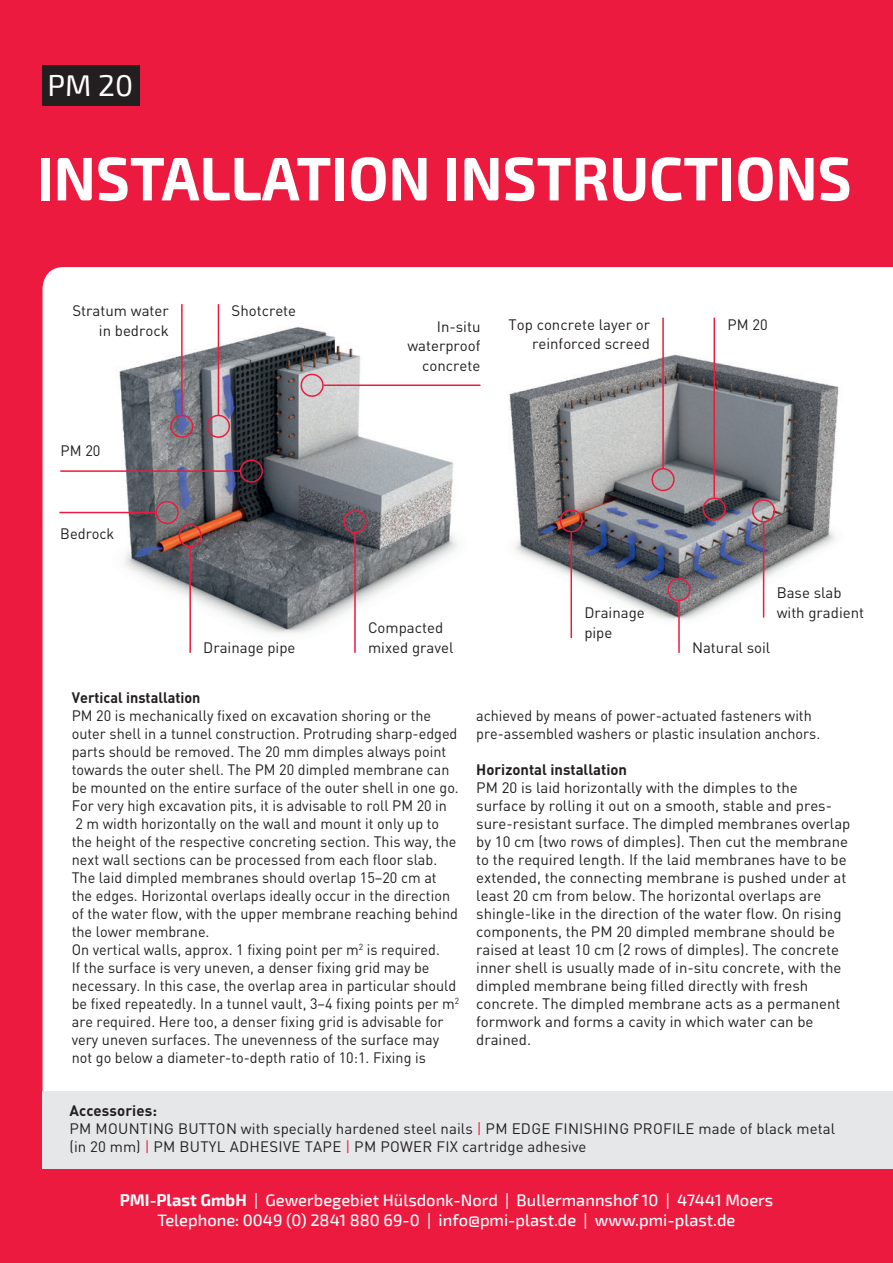
<style>
.page{position:relative;width:893px;height:1263px;background:#ed1a40}
.page>*{position:absolute;margin:0;border:0;box-sizing:border-box;transform-origin:0 0}
.t1{font:700 61.5px "Exo 2";color:#fff;scale:.95 1}
.t2{font:30px "Exo 2";color:#fff}
.t3{font:500 16.5px "Exo 2";color:#fff}
.UDB-A_Text{font:15px/18px "DIN";color:#231f20;scale:.96 1}
.UDB-A_Text-2{font:15px/18px "DIN";color:#231f20}
.UDB-A_Text-3{font:700 15px "DIN";color:#231f20}
.UDB-A_Text-4{font:700 15px "DIN";color:#231f20;scale:.96 1}
.s1{color:#ed1a40}
.s2{font-weight:700}
</style>
<div class="page">
<div style="left:43px;top:267px;width:850px;height:824px;background:#fff"></div>
<div style="left:43px;top:1091px;width:850px;height:77px;background:#e6e7e9"></div>
<img style="left:493px;top:340px;width:379px;height:290px">
<div style="left:703px;top:497px;width:23px;height:24px;border:2px solid #ed1a40;border-radius:50%"></div>
<hr style="left:713px;top:318px;width:2px;height:180px;background:#ed1a40">
<div style="left:651px;top:468px;width:24px;height:23px;border:2px solid #ed1a40;border-radius:50%"></div>
<hr style="left:662px;top:318px;width:2px;height:150px;background:#ed1a40">
<div style="left:667px;top:578px;width:24px;height:23px;border:2px solid #ed1a40;border-radius:50%"></div>
<hr style="left:678px;top:601px;width:2px;height:52px;background:#ed1a40">
<div style="left:752px;top:499px;width:23px;height:23px;border:2px solid #ed1a40;border-radius:50%"></div>
<hr style="left:763px;top:522px;width:1px;height:95px;background:#ed1a40">
<div style="left:560px;top:509px;width:23px;height:23px;border:2px solid #ed1a40;border-radius:50%"></div>
<hr style="left:570px;top:532px;width:2px;height:106px;background:#ed1a40">
<img style="left:101px;top:297px;width:378px;height:349px">
<div style="left:240px;top:459px;width:23px;height:24px;border:2px solid #ed1a40;border-radius:50%"></div>
<hr style="left:60px;top:470px;width:180px;height:2px;background:#ed1a40">
<div style="left:156px;top:501px;width:23px;height:23px;border:2px solid #ed1a40;border-radius:50%"></div>
<hr style="left:59px;top:512px;width:97px;height:1px;background:#ed1a40">
<div style="left:300px;top:374px;width:24px;height:23px;border:2px solid #ed1a40;border-radius:50%"></div>
<hr style="left:323px;top:384px;width:157px;height:2px;background:#ed1a40">
<div style="left:207px;top:415px;width:23px;height:23px;border:2px solid #ed1a40;border-radius:50%"></div>
<hr style="left:218px;top:304px;width:1px;height:111px;background:#ed1a40">
<div style="left:170px;top:415px;width:23px;height:23px;border:2px solid #ed1a40;border-radius:50%"></div>
<hr style="left:181px;top:304px;width:2px;height:111px;background:#ed1a40">
<div style="left:179px;top:524px;width:23px;height:23px;border:2px solid #ed1a40;border-radius:50%"></div>
<hr style="left:189px;top:547px;width:2px;height:106px;background:#ed1a40">
<div style="left:343px;top:510px;width:24px;height:23px;border:2px solid #ed1a40;border-radius:50%"></div>
<hr style="left:354px;top:533px;width:2px;height:120px;background:#ed1a40">
<div style="left:43px;top:65px;width:97px;height:40px;background:#231f20"></div>
<p class="t2" style="left:48px;top:68px;width:87px">PM 20</p>
<p class="t1" style="left:37px;top:142px;width:859px">INSTALLATION INSTRUCTIONS</p>
<p class="UDB-A_Text-2" style="left:72px;top:302px;width:98px">Stratum water</p>
<p class="UDB-A_Text-2" style="left:231px;top:302px;width:66px">Shotcrete</p>
<p class="UDB-A_Text-2" style="left:99px;top:321px;width:71px">in bedrock</p>
<p class="UDB-A_Text-2" style="left:60px;top:441px;width:42px">PM 20</p>
<p class="UDB-A_Text-2" style="left:60px;top:525px;width:56px">Bedrock</p>
<p class="UDB-A_Text-2" style="left:203px;top:638px;width:94px">Drainage pipe</p>
<p class="UDB-A_Text-2" style="left:407px;top:316px;width:75px;line-height:19.5px;text-align:right">In-situ waterproof concrete</p>
<p class="UDB-A_Text-2" style="left:509px;top:315px;width:143px">Top concrete layer or</p>
<p class="UDB-A_Text-2" style="left:727px;top:315px;width:42px">PM 20</p>
<p class="UDB-A_Text-2" style="left:532px;top:335px;width:119px">reinforced screed</p>
<p class="UDB-A_Text-2" style="left:368px;top:618px;width:87px;line-height:19.5px">Compacted mixed gravel</p>
<p class="UDB-A_Text-2" style="left:777px;top:583px;width:66px">Base slab</p>
<p class="UDB-A_Text-2" style="left:584px;top:604px;width:62px">Drainage</p>
<p class="UDB-A_Text-2" style="left:777px;top:603px;width:89px">with gradient</p>
<p class="UDB-A_Text-2" style="left:584px;top:623px;width:30px">pipe</p>
<p class="UDB-A_Text-2" style="left:692px;top:638px;width:80px">Natural soil</p>
<p class="UDB-A_Text-4" style="left:72px;top:687px;width:136px">Vertical installation</p>
<p class="UDB-A_Text" style="left:72px;top:706px;width:405px">PM 20 is mechanically fixed on excavation shoring or the outer shell in a tunnel construction. Protruding sharp-edged parts should be removed. The 20 mm dimples always point towards the outer shell. The PM 20 dimpled membrane can be mounted on the entire surface of the outer shell in one go.<br>For very high excavation pits, it is advisable to roll PM 20 in<br>2 m width horizontally on the wall and mount it only up to the height of the respective concreting section. This way, the next wall sections can be processed from each floor slab.<br>The laid dimpled membranes should overlap 15–20 cm at the edges. Horizontal overlaps ideally occur in the direction of the water flow, with the upper membrane reaching behind the lower membrane.<br>On vertical walls, approx. 1 fixing point per m<sup>2</sup> is required.<br>If the surface is very uneven, a denser fixing grid may be necessary. In this case, the overlap area in particular should be fixed repeatedly. In a tunnel vault, 3–4 fixing points per m<sup>2 </sup>are required. Here too, a denser fixing grid is advisable for very uneven surfaces. The unevenness of the surface may not go below a diameter-to-depth ratio of 10:1. Fixing is</p>
<p class="UDB-A_Text" style="left:476px;top:706px;width:360px">achieved by means of power-actuated fasteners with pre-assembled washers or plastic insulation anchors.</p>
<p class="UDB-A_Text-3" style="left:476px;top:759px;width:152px">Horizontal installation</p>
<p class="UDB-A_Text-2" style="left:476px;top:778px;width:376px">PM 20 is laid horizontally with the dimples to the surface by rolling it out on a smooth, stable and pres&shy;sure-resistant surface. The dimpled membranes overlap by 10 cm (two rows of dimples). Then cut the membrane to the required length. If the laid membranes have to be extended, the connecting membrane is pushed under at least 20 cm from below. The horizontal overlaps are shingle-like in the direction of the water flow. On rising components, the PM 20 dimpled membrane should be raised at least 10 cm (2 rows of dimples). The concrete inner shell is usually made of in-situ concrete, with the dimpled membrane being filled directly with fresh concrete. The dimpled membrane acts as a permanent formwork and forms a cavity in which water can be drained.</p>
<p class="UDB-A_Text-3" style="left:69px;top:1101px;width:89px">Accessories:</p>
<p class="UDB-A_Text-2" style="left:69px;top:1119px;width:767px">PM MOUNTING BUTTON with specially hardened steel nails <span class="s1">|</span> PM EDGE FINISHING PROFILE made of black metal (in 20 mm) <span class="s1">|</span> PM BUTYL ADHESIVE TAPE <span class="s1">|</span> PM POWER FIX cartridge adhesive</p>
<p class="t3" style="left:120px;top:1190px;width:655px"><span class="s2">PMI-Plast GmbH</span> | Gewerbegebiet Hülsdonk-Nord | Bullermannshof 10 | 47441 Moers</p>
<p class="t3" style="left:158px;top:1210px;width:579px">Telephone: 0049 (0) 2841 880 69-0 | info@pmi-plast.de | www.pmi-plast.de</p>
</div>
